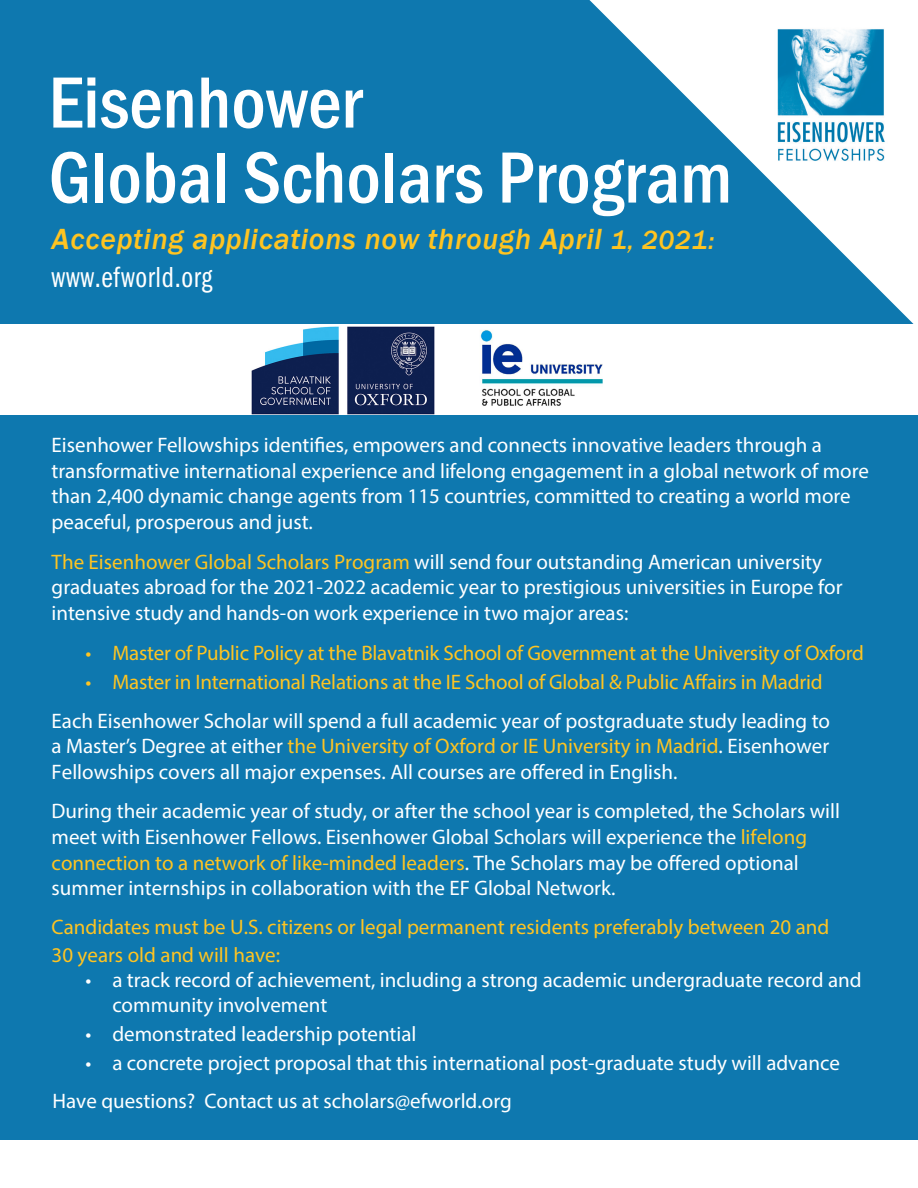
<style>
.page{position:relative;width:918px;height:1188px;background:#0e78af}
.page>*{position:absolute;margin:0;border:0;box-sizing:border-box;transform-origin:0 0}
.t1{font:500 condensed 75px/75px "Franklin Gothic";color:#fff}
.t2{font:italic 500 30px "Franklin Gothic";letter-spacing:.025em;color:#ffc421}
.t3{font:30px "Franklin Gothic URW Com Boo";letter-spacing:.02em;color:#fff}
.t4{font:21px/25.5px "Myriad Pro";color:#fff}
.t5{font:21px/27px "Myriad Pro";letter-spacing:-.01em;color:#ffc421}
.s1{font-size:27px}
.s2{color:#ffc421}
</style>
<div class="page">
<svg style="left:589px;top:0;width:329px;height:324px"></svg>
<img style="left:774px;top:27px;width:116px;height:141px">
<div style="left:0;top:324px;width:918px;height:91px;background:#fff"></div>
<img style="left:251px;top:326px;width:183px;height:88px">
<img style="left:480px;top:330px;width:123px;height:76px">
<div style="left:0;top:1140px;width:918px;height:48px;background:#fff"></div>
<h1 class="t1" style="left:49px;top:64px;width:685px">Eisenhower<br>Global Scholars Program</h1>
<h2 class="t2" style="left:52px;top:220px;width:665px">Accepting applications now through April <span class="s1">1, 2021:</span></h2>
<h2 class="t3" style="left:52px;top:256px;width:162px">www.efworld.org</h2>
<p class="t4" style="left:52px;top:432px;width:819px">Eisenhower Fellowships identifies, empowers and connects innovative leaders through a transformative international experience and lifelong engagement in a global network of more than 2,400 dynamic change agents from 115 countries, committed to creating a world more peaceful, prosperous and just.</p>
<p class="t4" style="left:52px;top:549px;width:792px"><span class="s2">The Eisenhower Global Scholars Program</span> will send four outstanding American university graduates abroad for the 2021-2022 academic year to prestigious universities in Europe for intensive study and hands-on work experience in two major areas:</p>
<p class="t5" style="left:85px;top:639px;width:780px">• Master of Public Policy at the Blavatnik School of Government at the University of Oxford</p>
<p class="t5" style="left:85px;top:668px;width:739px">• Master in International Relations at the IE School of Global &amp; Public Affairs in Madrid</p>
<p class="t4" style="left:52px;top:708px;width:780px;text-align:justify">Each Eisenhower Scholar will spend a full academic year of postgraduate study leading to a Master’s Degree at either <span class="s2">the University of Oxford or IE University in Madrid</span>. Eisenhower Fellowships covers all major expenses. All courses are offered in English.</p>
<p class="t4" style="left:52px;top:798px;width:790px">During their academic year of study, or after the school year is completed, the Scholars will meet with Eisenhower Fellows. Eisenhower Global Scholars will experience the <span class="s2">lifelong connection to a network of like-minded leaders</span>. The Scholars may be offered optional summer internships in collaboration with the EF Global Network.</p>
<p class="t5" style="left:52px;top:914px;width:779px">Candidates must be U.S. citizens or legal permanent residents preferably between 20 and<br>30 years old and will have:</p>
<p class="t4" style="left:112px;top:967px;width:751px;text-indent:-27px">• a track record of achievement, including a strong academic undergraduate record and community involvement</p>
<p class="t4" style="left:85px;top:1021px;width:333px">• demonstrated leadership potential</p>
<p class="t4" style="left:85px;top:1050px;width:756px">• a concrete project proposal that this international post-graduate study will advance</p>
<p class="t4" style="left:52px;top:1088px;width:461px">Have questions? Contact us at scholars@efworld.org</p>
</div>
